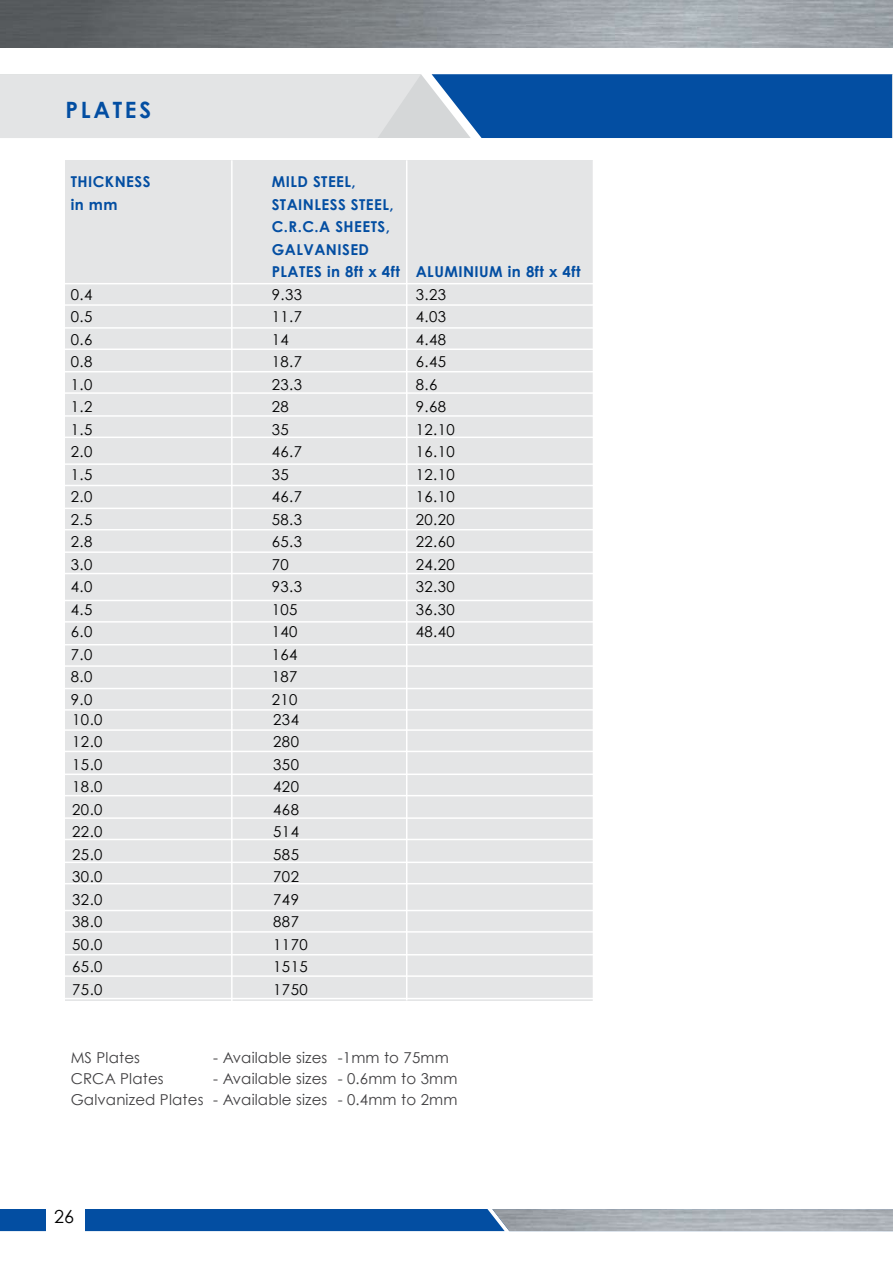
<style>
.page{position:relative;width:893px;height:1263px;background:#fff}
.page>*{position:absolute;margin:0;border:0;box-sizing:border-box;transform-origin:0 0}
.t1{font:700 22.5px "Century Gothic";letter-spacing:.12em;color:#034ea2}
.t2{font:18px "Century Gothic";color:#000}
.t3{font:15px "Century Gothic";letter-spacing:.03em;color:#000}
.t4{font:15px/21px "Century Gothic";letter-spacing:.01em;color:#414042;text-align:right}
.t5{font:700 15px/22.5px "Century Gothic";letter-spacing:.03em;color:#034ea2}
</style>
<div class="page">
<img style="left:0;top:0;width:892px;height:47px">
<div style="left:0;top:1209px;width:492px;height:22px;background:#034ea2"></div>
<img style="left:492px;top:1209px;width:401px;height:22px">
<svg style="left:0;top:74px;width:893px;height:64px;background:#759ac4"></svg>
<div style="left:47px;top:1205px;width:38px;height:38px;background:#fff"></div>
<div style="left:66px;top:723px;width:779px;height:277px;background:#e4e5e6"></div>
<hr style="left:48px;top:729px;width:819px;height:2px;background:#fff">
<hr style="left:48px;top:910px;width:819px;height:1px;background:#fff">
<hr style="left:48px;top:817px;width:819px;height:2px;background:#fff">
<hr style="left:48px;top:998px;width:819px;height:1px;background:#fff">
<hr style="left:46px;top:773px;width:819px;height:2px;background:#fff">
<hr style="left:46px;top:954px;width:819px;height:1px;background:#fff">
<hr style="left:46px;top:861px;width:819px;height:2px;background:#fff">
<hr style="left:48px;top:751px;width:819px;height:1px;background:#fff">
<hr style="left:48px;top:931px;width:819px;height:2px;background:#fff">
<hr style="left:48px;top:839px;width:819px;height:1px;background:#fff">
<hr style="left:46px;top:795px;width:819px;height:1px;background:#fff">
<hr style="left:46px;top:975px;width:819px;height:2px;background:#fff">
<hr style="left:46px;top:883px;width:819px;height:1px;background:#fff">
<hr style="left:231px;top:710px;width:2px;height:323px;background:#fff">
<div style="left:66px;top:160px;width:779px;height:563px;background:#e4e5e6"></div>
<hr style="left:46px;top:283px;width:819px;height:1px;background:#fff">
<hr style="left:46px;top:463px;width:819px;height:2px;background:#fff">
<hr style="left:29px;top:600px;width:819px;height:1px;background:#fff">
<hr style="left:46px;top:371px;width:819px;height:1px;background:#fff">
<hr style="left:46px;top:551px;width:819px;height:2px;background:#fff">
<hr style="left:29px;top:688px;width:819px;height:1px;background:#fff">
<hr style="left:44px;top:327px;width:820px;height:2px;background:#fff">
<hr style="left:44px;top:508px;width:820px;height:1px;background:#fff">
<hr style="left:28px;top:644px;width:819px;height:1px;background:#fff">
<hr style="left:44px;top:415px;width:820px;height:2px;background:#fff">
<hr style="left:46px;top:304px;width:819px;height:2px;background:#fff">
<hr style="left:46px;top:485px;width:819px;height:1px;background:#fff">
<hr style="left:29px;top:621px;width:819px;height:2px;background:#fff">
<hr style="left:46px;top:392px;width:819px;height:2px;background:#fff">
<hr style="left:46px;top:573px;width:819px;height:1px;background:#fff">
<hr style="left:29px;top:709px;width:819px;height:2px;background:#fff">
<hr style="left:44px;top:348px;width:820px;height:2px;background:#fff">
<hr style="left:44px;top:529px;width:820px;height:1px;background:#fff">
<hr style="left:28px;top:665px;width:819px;height:2px;background:#fff">
<hr style="left:44px;top:437px;width:820px;height:1px;background:#fff">
<hr style="left:231px;top:160px;width:2px;height:565px;background:#fff">
<hr style="left:406px;top:160px;width:1px;height:840px;background:#fff">
<div style="left:593px;top:160px;width:252px;height:840px;background:#fff"></div>
<h1 class="t1" style="left:66px;top:95px;width:87px">PLATES</h1>
<p class="t5" style="left:71px;top:170px;width:81px">THICKNESS</p>
<p class="t5" style="left:272px;top:170px;width:85px">MILD STEEL,</p>
<p class="t5" style="left:71px;top:193px;width:48px">in mm</p>
<p class="t5" style="left:272px;top:193px;width:310px">STAINLESS STEEL,<br>C.R.C.A SHEETS,<br>GALVANISED<br>PLATES in 8ft x 4ft ALUMINIUM in 8ft x 4ft</p>
<p class="t3" style="left:71px;top:285px;width:23px">0.4</p>
<p class="t3" style="left:272px;top:285px;width:32px">9.33</p>
<p class="t3" style="left:416px;top:285px;width:32px">3.23</p>
<p class="t3" style="left:71px;top:308px;width:23px">0.5</p>
<p class="t3" style="left:272px;top:308px;width:32px">11.7</p>
<p class="t3" style="left:416px;top:308px;width:32px">4.03</p>
<p class="t3" style="left:71px;top:330px;width:23px">0.6</p>
<p class="t3" style="left:272px;top:330px;width:19px">14</p>
<p class="t3" style="left:416px;top:330px;width:32px">4.48</p>
<p class="t3" style="left:71px;top:353px;width:23px">0.8</p>
<p class="t3" style="left:272px;top:353px;width:32px">18.7</p>
<p class="t3" style="left:416px;top:353px;width:32px">6.45</p>
<p class="t3" style="left:71px;top:375px;width:23px">1.0</p>
<p class="t3" style="left:272px;top:375px;width:32px">23.3</p>
<p class="t3" style="left:416px;top:375px;width:23px">8.6</p>
<p class="t3" style="left:71px;top:398px;width:23px">1.2</p>
<p class="t3" style="left:272px;top:398px;width:19px">28</p>
<p class="t3" style="left:416px;top:398px;width:32px">9.68</p>
<p class="t3" style="left:71px;top:420px;width:23px">1.5</p>
<p class="t3" style="left:272px;top:420px;width:19px">35</p>
<p class="t3" style="left:416px;top:420px;width:41px">12.10</p>
<p class="t3" style="left:71px;top:443px;width:23px">2.0</p>
<p class="t3" style="left:272px;top:443px;width:32px">46.7</p>
<p class="t3" style="left:416px;top:443px;width:41px">16.10</p>
<p class="t3" style="left:71px;top:465px;width:23px">1.5</p>
<p class="t3" style="left:272px;top:465px;width:19px">35</p>
<p class="t3" style="left:416px;top:465px;width:41px">12.10</p>
<p class="t3" style="left:71px;top:488px;width:23px">2.0</p>
<p class="t3" style="left:272px;top:488px;width:32px">46.7</p>
<p class="t3" style="left:416px;top:488px;width:41px">16.10</p>
<p class="t3" style="left:71px;top:510px;width:23px">2.5</p>
<p class="t3" style="left:272px;top:510px;width:32px">58.3</p>
<p class="t3" style="left:416px;top:510px;width:41px">20.20</p>
<p class="t3" style="left:71px;top:533px;width:23px">2.8</p>
<p class="t3" style="left:272px;top:533px;width:32px">65.3</p>
<p class="t3" style="left:416px;top:533px;width:41px">22.60</p>
<p class="t3" style="left:71px;top:555px;width:23px">3.0</p>
<p class="t3" style="left:272px;top:555px;width:19px">70</p>
<p class="t3" style="left:416px;top:555px;width:41px">24.20</p>
<p class="t3" style="left:71px;top:578px;width:23px">4.0</p>
<p class="t3" style="left:272px;top:578px;width:32px">93.3</p>
<p class="t3" style="left:416px;top:578px;width:41px">32.30</p>
<p class="t3" style="left:71px;top:600px;width:23px">4.5</p>
<p class="t3" style="left:272px;top:600px;width:27px">105</p>
<p class="t3" style="left:416px;top:600px;width:41px">36.30</p>
<p class="t3" style="left:71px;top:623px;width:23px">6.0</p>
<p class="t3" style="left:272px;top:623px;width:27px">140</p>
<p class="t3" style="left:416px;top:623px;width:41px">48.40</p>
<p class="t3" style="left:71px;top:645px;width:23px">7.0</p>
<p class="t3" style="left:272px;top:645px;width:27px">164</p>
<p class="t3" style="left:71px;top:668px;width:23px">8.0</p>
<p class="t3" style="left:272px;top:668px;width:27px">187</p>
<p class="t3" style="left:71px;top:690px;width:23px">9.0</p>
<p class="t3" style="left:272px;top:690px;width:27px">210</p>
<p class="t3" style="left:72px;top:710px;width:32px">10.0</p>
<p class="t3" style="left:273px;top:710px;width:27px">234</p>
<p class="t3" style="left:72px;top:733px;width:32px">12.0</p>
<p class="t3" style="left:273px;top:733px;width:27px">280</p>
<p class="t3" style="left:72px;top:755px;width:32px">15.0</p>
<p class="t3" style="left:273px;top:755px;width:27px">350</p>
<p class="t3" style="left:72px;top:778px;width:32px">18.0</p>
<p class="t3" style="left:273px;top:778px;width:27px">420</p>
<p class="t3" style="left:72px;top:800px;width:32px">20.0</p>
<p class="t3" style="left:273px;top:800px;width:27px">468</p>
<p class="t3" style="left:72px;top:823px;width:32px">22.0</p>
<p class="t3" style="left:273px;top:823px;width:27px">514</p>
<p class="t3" style="left:72px;top:845px;width:32px">25.0</p>
<p class="t3" style="left:273px;top:845px;width:27px">585</p>
<p class="t3" style="left:72px;top:868px;width:32px">30.0</p>
<p class="t3" style="left:273px;top:868px;width:27px">702</p>
<p class="t3" style="left:72px;top:890px;width:32px">32.0</p>
<p class="t3" style="left:273px;top:890px;width:27px">749</p>
<p class="t3" style="left:72px;top:913px;width:32px">38.0</p>
<p class="t3" style="left:273px;top:913px;width:27px">887</p>
<p class="t3" style="left:72px;top:935px;width:32px">50.0</p>
<p class="t3" style="left:273px;top:935px;width:36px">1170</p>
<p class="t3" style="left:72px;top:958px;width:32px">65.0</p>
<p class="t3" style="left:273px;top:958px;width:36px">1515</p>
<p class="t3" style="left:72px;top:980px;width:32px">75.0</p>
<p class="t3" style="left:273px;top:980px;width:36px">1750</p>
<p class="t4" style="left:71px;top:1047px;width:71px">MS Plates</p>
<p class="t4" style="left:213px;top:1047px;width:237px">- Available sizes -1mm to 75mm</p>
<p class="t4" style="left:71px;top:1068px;width:95px">CRCA Plates</p>
<p class="t4" style="left:71px;top:1068px;width:388px">- Available sizes - 0.6mm to 3mm<br>Galvanized Plates - Available sizes - 0.4mm to 2mm</p>
<p class="t2" style="left:54px;top:1205px;width:21px">26</p>
</div>
